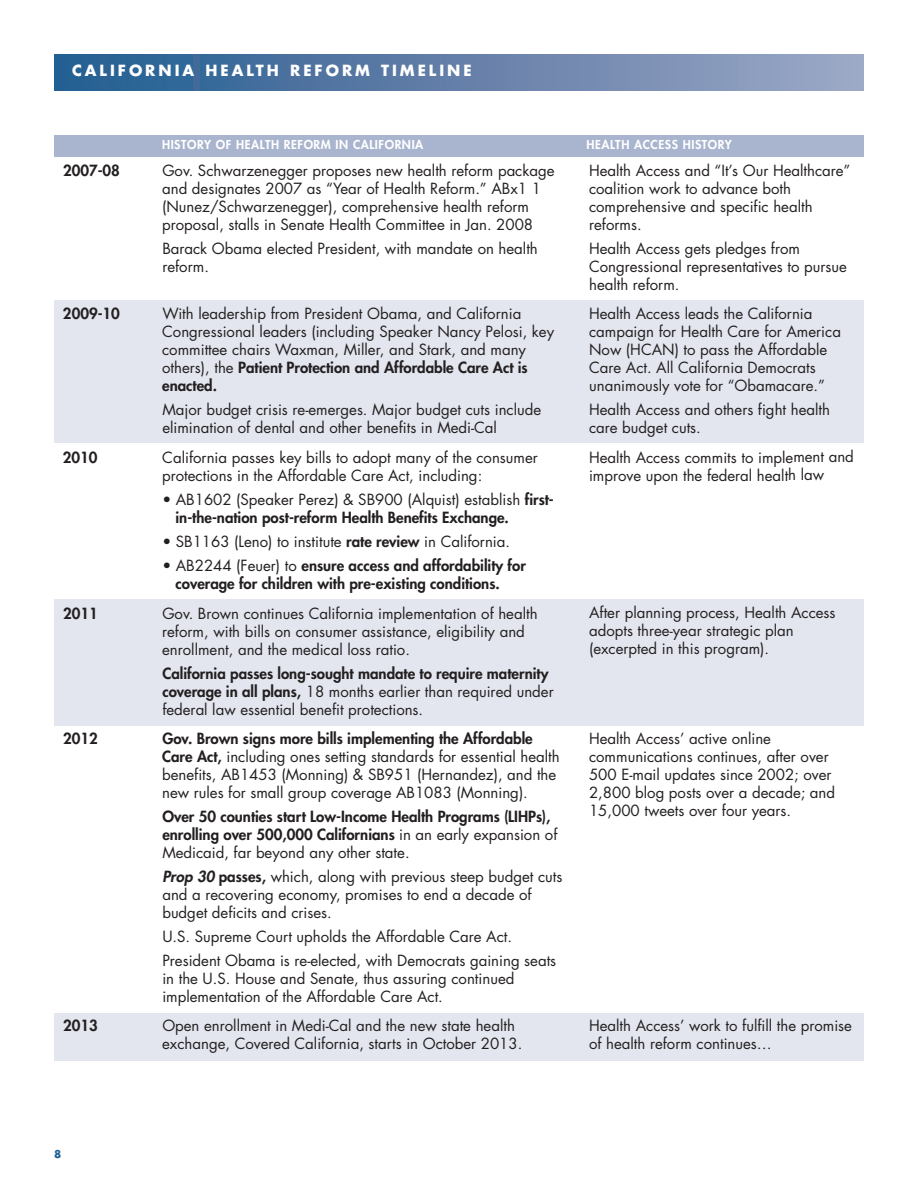
<style>
.page{position:relative;width:918px;height:1188px;background:#fff}
.page>*{position:absolute;margin:0;border:0;box-sizing:border-box;transform-origin:0 0}
.t1{font:15px/18px "Futura";color:#231f20}
.t2{font:800 15px/18px "Futura";color:#231f20}
.t3{font:700 15px "Futura";letter-spacing:.2em;color:#fff}
.t4{font:800 12px "Futura";letter-spacing:.05em;color:#fff}
.t5{font:700 10.5px "Futura";color:#216093}
.s1{font-weight:800}
.s2{font-weight:400}
.s3{font-weight:800;font-style:italic}
</style>
<div class="page">
<div style="left:54px;top:301px;width:810px;height:142px;background:#e3e6ef"></div>
<div style="left:54px;top:599px;width:810px;height:127px;background:#e3e6ef"></div>
<div style="left:54px;top:1013px;width:810px;height:48px;background:#e3e6ef"></div>
<div style="left:54px;top:54px;width:810px;height:36px;background:linear-gradient(to right,#235c90,#a0a6c5)"></div>
<div style="left:54px;top:135px;width:810px;height:21px;background:#a9b4ce"></div>
<p class="t3" style="left:72px;top:64px;width:401px">CALIFORNIA HEALTH REFORM TIMELINE</p>
<p class="t4" style="left:162px;top:139px;width:263px">HISTORY OF HEALTH REFORM IN CALIFORNIA</p>
<p class="t4" style="left:586px;top:139px;width:147px">HEALTH ACCESS HISTORY</p>
<p class="t2" style="left:63px;top:163px;width:58px">2007-08</p>
<p class="t1" style="left:162px;top:163px;width:394px">Gov. Schwarzenegger proposes new health reform package and designates 2007 as “Year of Health Reform.” ABx1 1 (Nunez/Schwarzenegger), comprehensive health reform proposal, stalls in Senate Health Committee in Jan. 2008</p>
<p class="t1" style="left:162px;top:241px;width:377px">Barack Obama elected President, with mandate on health reform.</p>
<p class="t2" style="left:63px;top:306px;width:58px">2009-10</p>
<p class="t1" style="left:162px;top:306px;width:393px">With leadership from President Obama, and California Congressional leaders (including Speaker Nancy Pelosi, key committee chairs Waxman, Miller, and Stark, and many others), the <span class="s1">Patient Protection and Affordable Care Act is enacted.</span></p>
<p class="t1" style="left:162px;top:402px;width:380px">Major budget crisis re-emerges. Major budget cuts include elimination of dental and other benefits in Medi-Cal</p>
<p class="t2" style="left:63px;top:450px;width:36px">2010</p>
<p class="t1" style="left:162px;top:450px;width:377px">California passes key bills to adopt many of the consumer protections in the Affordable Care Act, including:</p>
<p class="t2" style="left:175px;top:492px;width:380px;text-indent:-13px"><span class="s2">• AB1602 (Speaker Perez) &amp; SB900 (Alquist) establish</span> first&shy;in-the-nation post-reform Health Benefits Exchange.</p>
<p class="t1" style="left:162px;top:534px;width:349px">• SB1163 (Leno) to institute <span class="s1">rate review</span> in California.</p>
<p class="t2" style="left:175px;top:558px;width:352px;text-indent:-13px"><span class="s2">• AB2244 (Feuer) to</span> ensure access and affordability for coverage for children with pre-existing conditions.</p>
<p class="t2" style="left:63px;top:605px;width:36px">2011</p>
<p class="t1" style="left:162px;top:605px;width:377px">Gov. Brown continues California implementation of health reform, with bills on consumer assistance, eligibility and enrollment, and the medical loss ratio.</p>
<p class="t2" style="left:162px;top:665px;width:393px">California passes long-sought mandate to require maternity coverage in all plans, <span class="s2">18 months earlier than required under federal law essential benefit protections.</span></p>
<p class="t2" style="left:63px;top:731px;width:36px">2012</p>
<p class="t1" style="left:162px;top:731px;width:399px"><span class="s1">Gov. Brown signs more bills implementing the Affordable Care Act,</span> including ones setting standards for essential health benefits, AB1453 (Monning) &amp; SB951 (Hernandez), and the new rules for small group coverage AB1083 (Monning).</p>
<p class="t2" style="left:162px;top:809px;width:397px">Over 50 counties start Low-Income Health Programs (LIHPs), enrolling over 500,000 Californians <span class="s2">in an early expansion of<br>Medicaid, far beyond any other state.</span></p>
<p class="t1" style="left:162px;top:869px;width:402px"><span class="s3">Prop 30</span> <span class="s1">passes,</span> which, along with previous steep budget cuts and a recovering economy, promises to end a decade of budget deficits and crises.</p>
<p class="t1" style="left:162px;top:926px;width:395px;line-height:24px">U.S. Supreme Court upholds the Affordable Care Act.<br>President Obama is re-elected, with Democrats gaining seats</p>
<p class="t1" style="left:162px;top:971px;width:354px">in the U.S. House and Senate, thus assuring continued implementation of the Affordable Care Act.</p>
<p class="t1" style="left:589px;top:163px;width:263px">Health Access and “It’s Our Healthcare” coalition work to advance both comprehensive and specific health reforms.</p>
<p class="t1" style="left:589px;top:241px;width:259px">Health Access gets pledges from<br>Congressional representatives to pursue health reform.</p>
<p class="t1" style="left:589px;top:305px;width:253px">Health Access leads the California campaign for Health Care for America Now (HCAN) to pass the Affordable Care Act. All California Democrats unanimously vote for “Obamacare.”</p>
<p class="t1" style="left:589px;top:401px;width:242px">Health Access and others fight health care budget cuts.</p>
<p class="t1" style="left:589px;top:449px;width:266px">Health Access commits to implement and improve upon the federal health law</p>
<p class="t1" style="left:589px;top:605px;width:248px">After planning process, Health Access adopts three-year strategic plan (excerpted in this program).</p>
<p class="t1" style="left:589px;top:731px;width:248px">Health Access’ active online communications continues, after over 500 E-mail updates since 2002; over 2,800 blog posts over a decade; and 15,000 tweets over four years.</p>
<p class="t2" style="left:63px;top:1018px;width:36px">2013</p>
<p class="t1" style="left:162px;top:1018px;width:362px">Open enrollment in Medi-Cal and the new state health exchange, Covered California, starts in October 2013.</p>
<p class="t1" style="left:589px;top:1018px;width:264px">Health Access’ work to fulfill the promise of health reform continues…</p>
<p class="t5" style="left:54px;top:1149px;width:9px">8</p>
</div>
